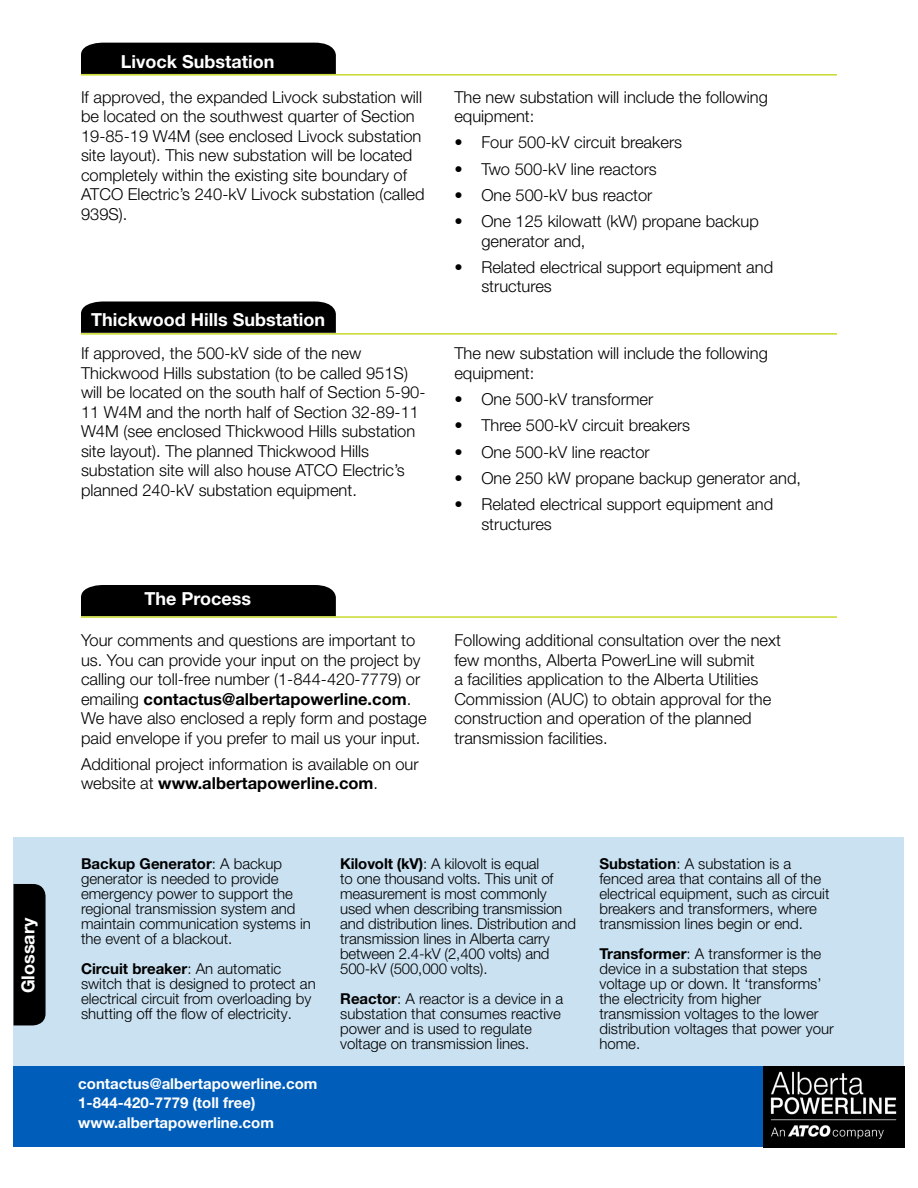
<style>
.page{position:relative;width:918px;height:1188px;background:#fff}
.page>*{position:absolute;margin:0;border:0;box-sizing:border-box;transform-origin:0 0}
.t1{font:700 18px "Helvetica Neue LT Pro";color:#fff}
.t2{font:300 16.5px/19.5px "Helvetica Neue LT Pro";color:#000}
.t3{font:300 15px/15px "Helvetica Neue LT Pro";color:#000}
.t4{font:700 15px/19.5px "Helvetica Neue LT Pro";color:#fff}
.s1{font-weight:700}
</style>
<div class="page">
<div style="left:14px;top:837px;width:890px;height:264px;background:#cae1f1"></div>
<div style="left:14px;top:1066px;width:890px;height:82px;background:#005db9"></div>
<div style="left:14px;top:884px;width:32px;height:141px;background:#000"></div>
<img style="left:763px;top:1066px;width:141px;height:82px">
<hr style="left:81px;top:74px;width:756px;height:2px;background:#c8da2b">
<div style="left:81px;top:43px;width:255px;height:31px;background:#000"></div>
<hr style="left:81px;top:333px;width:756px;height:2px;background:#c8da2b">
<svg style="left:81px;top:301px;width:255px;height:32px;background:#090909"></svg>
<div style="left:81px;top:585px;width:255px;height:31px;background:#000"></div>
<hr style="left:81px;top:616px;width:756px;height:2px;background:#c8da2b">
<p class="t1" style="left:17px;top:993px;width:77px;rotate:-90deg">Glossary</p>
<p class="t1" style="left:121px;top:50px;width:155px">Livock Substation</p>
<p class="t2" style="left:81px;top:87px;width:345px">If approved, the expanded Livock substation will be located on the southwest quarter of Section 19-85-19 W4M (see enclosed Livock substation site layout). This new substation will be located completely within the existing site boundary of ATCO Electric’s 240-kV Livock substation (called 939S).</p>
<p class="t2" style="left:454px;top:87px;width:315px">The new substation will include the following equipment:</p>
<p class="t2" style="left:454px;top:132px;width:229px">• Four 500-kV circuit breakers</p>
<p class="t2" style="left:454px;top:159px;width:204px">• Two 500-kV line reactors</p>
<p class="t2" style="left:454px;top:185px;width:200px">• One 500-kV bus reactor</p>
<p class="t2" style="left:481px;top:211px;width:279px;text-indent:-27px">• One 125 kilowatt (kW) propane backup generator and,</p>
<p class="t2" style="left:481px;top:257px;width:293px;text-indent:-27px">• Related electrical support equipment and structures</p>
<p class="t1" style="left:91px;top:308px;width:235px">Thickwood Hills Substation</p>
<p class="t2" style="left:81px;top:343px;width:346px">If approved, the 500-kV side of the new Thickwood Hills substation (to be called 951S) will be located on the south half of Section 5-90- 11 W4M and the north half of Section 32-89-11<br>W4M (see enclosed Thickwood Hills substation site layout). The planned Thickwood Hills substation site will also house ATCO Electric’s planned 240-kV substation equipment.</p>
<p class="t2" style="left:454px;top:343px;width:315px">The new substation will include the following equipment:</p>
<p class="t2" style="left:454px;top:389px;width:201px">• One 500-kV transformer</p>
<p class="t2" style="left:454px;top:415px;width:237px">• Three 500-kV circuit breakers</p>
<p class="t2" style="left:454px;top:442px;width:197px">• One 500-kV line reactor</p>
<p class="t2" style="left:454px;top:468px;width:348px">• One 250 kW propane backup generator and,</p>
<p class="t2" style="left:481px;top:494px;width:293px;text-indent:-27px">• Related electrical support equipment and structures</p>
<p class="t1" style="left:145px;top:587px;width:108px">The Process</p>
<p class="t2" style="left:81px;top:630px;width:347px">Your comments and questions are important to us. You can provide your input on the project by calling our toll-free number (1-844-420-7779) or emailing <span class="s1">contactus@albertapowerline.com</span>.<br>We have also enclosed a reply form and postage paid envelope if you prefer to mail us your input.</p>
<p class="t2" style="left:81px;top:754px;width:339px">Additional project information is available on our website at <span class="s1">www.albertapowerline.com</span>.</p>
<p class="t2" style="left:454px;top:630px;width:328px">Following additional consultation over the next few months, Alberta PowerLine will submit<br>a facilities application to the Alberta Utilities Commission (AUC) to obtain approval for the construction and operation of the planned transmission facilities.</p>
<p class="t3" style="left:81px;top:856px;width:231px"><span class="s1">Backup Generator</span>: A backup generator is needed to provide emergency power to support the regional transmission system and maintain communication systems in the event of a blackout.</p>
<p class="t3" style="left:81px;top:961px;width:236px"><span class="s1">Circuit breaker</span>: An automatic switch that is designed to protect an electrical circuit from overloading by shutting off the flow of electricity.</p>
<p class="t4" style="left:78px;top:1073px;width:241px">contactus@albertapowerline.com<br>1-844-420-7779 (toll free) www.albertapowerline.com</p>
<p class="t3" style="left:340px;top:856px;width:237px"><span class="s1">Kilovolt (kV)</span>: A kilovolt is equal<br>to one thousand volts. This unit of measurement is most commonly used when describing transmission and distribution lines. Distribution and transmission lines in Alberta carry between 2.4-kV (2,400 volts) and 500-kV (500,000 volts).</p>
<p class="t3" style="left:340px;top:991px;width:225px"><span class="s1">Reactor</span>: A reactor is a device in a substation that consumes reactive power and is used to regulate voltage on transmission lines.</p>
<p class="t3" style="left:599px;top:856px;width:232px"><span class="s1">Substation</span>: A substation is a fenced area that contains all of the electrical equipment, such as circuit breakers and transformers, where transmission lines begin or end.</p>
<p class="t3" style="left:599px;top:946px;width:236px"><span class="s1">Transformer</span>: A transformer is the device in a substation that steps voltage up or down. It ‘transforms’ the electricity from higher transmission voltages to the lower distribution voltages that power your home.</p>
</div>
